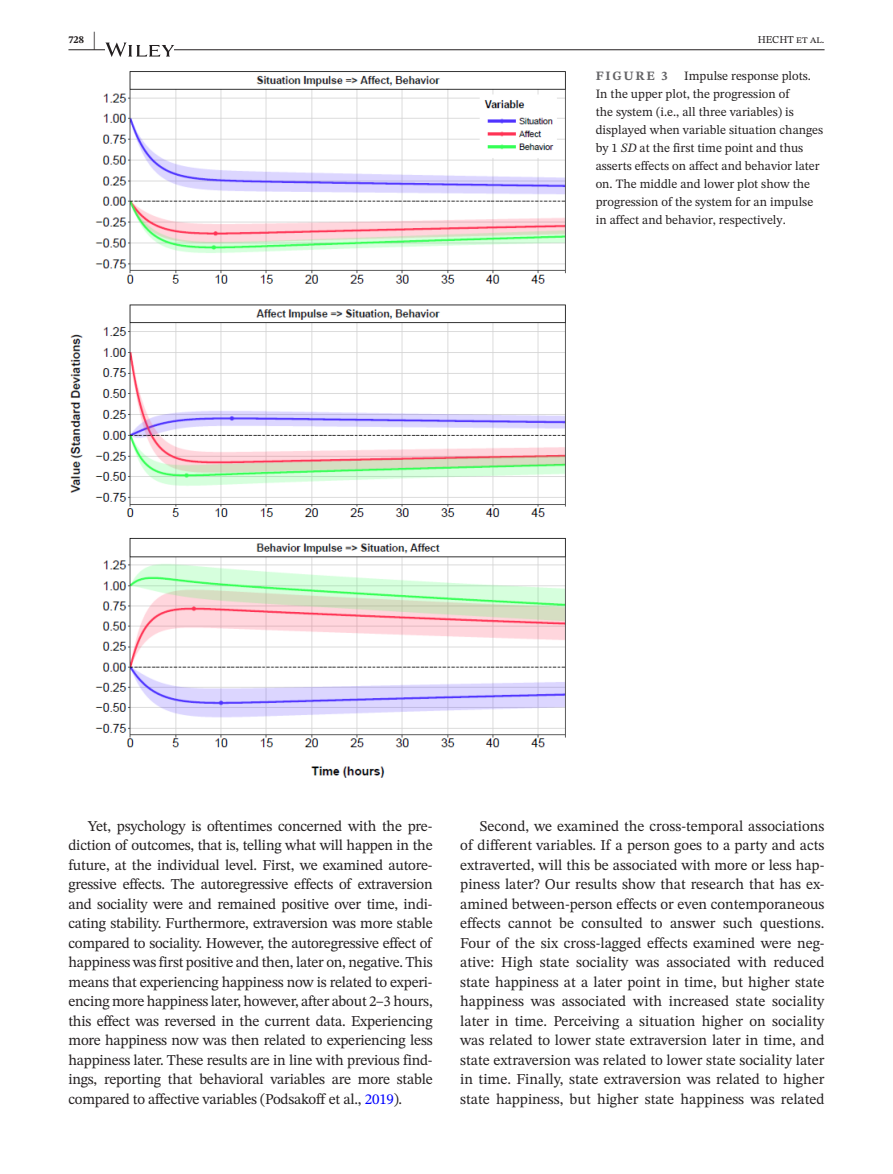
<style>
.page{position:relative;width:893px;height:1174px;background:#fff}
.page>*{position:absolute;margin:0;border:0;box-sizing:border-box;transform-origin:0 0}
.t1{font:15px/19.5px "STIX Two Text";letter-spacing:-.015em;color:#231f20;text-align:justify}
.t2{font:12.75px/18px "STIX Two Text";color:#231f20}
.t3{font:700 12.75px "STIX Two Text";letter-spacing:.14em;color:#636366}
.t4{font:10.5px "STIX Two Text";color:#231f20}
.t5{font:700 10.5px "STIX Two Text";color:#231f20}
.s1{font-size:21px}
.s2{font-style:italic}
.s3{color:#00f}
</style>
<div class="page">
<hr style="left:68px;top:49px;width:756px;height:1px;background:#231f20">
<svg style="left:105px;top:43px;width:69px;height:14px"></svg>
<img style="left:70px;top:71px;width:496px;height:707px">
<p class="t5" style="left:68px;top:32px;width:29px">728 <span class="s1">|</span></p>
<p class="t4" style="left:758px;top:32px;width:68px">HECHT et al.</p>
<p class="t2" style="left:596px;top:66px;width:229px;text-indent:88px">Impulse response plots.<br>In the upper plot, the progression of<br>the system (i.e., all three variables) is displayed when variable situation changes by 1 <span class="s2">SD</span> at the first time point and thus asserts effects on affect and behavior later on. The middle and lower plot show the progression of the system for an impulse in affect and behavior, respectively.</p>
<p class="t3" style="left:596px;top:66px;width:74px">FIGURE 3</p>
<p class="t1" style="left:68px;top:816px;width:366px;text-indent:20px">Yet, psychology is oftentimes concerned with the pre&shy;diction of outcomes, that is, telling what will happen in the future, at the individual level. First, we examined autore&shy;gressive effects. The autoregressive effects of extraversion and sociality were and remained positive over time, indi&shy;cating stability. Furthermore, extraversion was more stable compared to sociality. However, the autoregressive effect of happiness was first positive and then, later on, negative. This means that experiencing happiness now is related to experi&shy;encing more happiness later, however, after about 2–3 hours, this effect was reversed in the current data. Experiencing more happiness now was then related to experiencing less happiness later. These results are in line with previous find&shy;ings, reporting that behavioral variables are more stable compared to affective variables (Podsakoff et al., <span class="s3">2019</span>).</p>
<p class="t1" style="left:460px;top:816px;width:366px;text-indent:20px">Second, we examined the cross-temporal associations of different variables. If a person goes to a party and acts extraverted, will this be associated with more or less hap&shy;piness later? Our results show that research that has ex&shy;amined between-person effects or even contemporaneous effects cannot be consulted to answer such questions.<br>Four of the six cross-lagged effects examined were neg&shy;ative: High state sociality was associated with reduced state happiness at a later point in time, but higher state happiness was associated with increased state sociality later in time. Perceiving a situation higher on sociality was related to lower state extraversion later in time, and state extraversion was related to lower state sociality later in time. Finally, state extraversion was related to higher state happiness, but higher state happiness was related</p>
</div>
